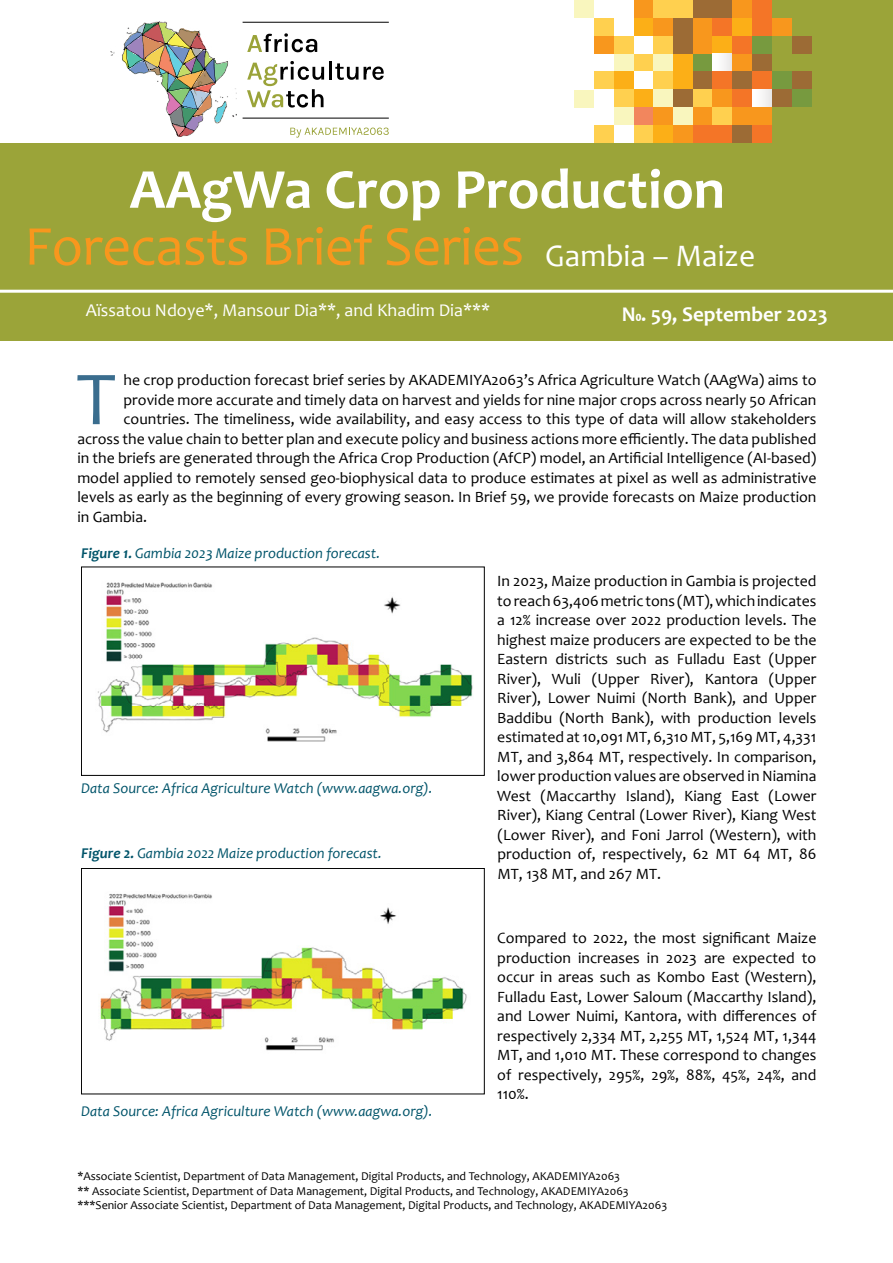
<style>
.page{position:relative;width:893px;height:1263px;background:#fff}
.page>*{position:absolute;margin:0;border:0;box-sizing:border-box;transform-origin:0 0}
.t1{font:77.1px "Candara";color:#3a6d8e}
.t2{font:700 57px "Candara";color:#fff}
.t3{font:56.7px "Candara";letter-spacing:-.01em;color:#f8971d}
.t4{font:31.5px "Candara";color:#fff}
.t5{font:700 21px "Candara";color:#fff}
.t6{font:18px "Candara";color:#fff}
.t7{font:15.75px/19.5px "Candara";color:#000;text-align:justify}
.t8{font:italic 15px "Candara";color:#01546a}
.t9{font:12px/14.4px "Candara";color:#000}
.s1{font-weight:700}
</style>
<div class="page">
<div style="left:673px;top:0;width:220px;height:143px;background:#9ba439"></div>
<div style="left:673px;top:0;width:20px;height:18px;background:#ffd04f"></div>
<div style="left:673px;top:107px;width:20px;height:18px;background:#f9f6be"></div>
<div style="left:673px;top:125px;width:20px;height:18px;background:#f8971d"></div>
<div style="left:693px;top:0;width:19px;height:18px;background:#9c6b35"></div>
<svg style="left:673px;top:18px;width:39px;height:89px;background:#c1882a"></svg>
<div style="left:693px;top:89px;width:19px;height:18px;background:#ffd04f"></div>
<div style="left:693px;top:107px;width:19px;height:18px;background:#f8971d"></div>
<div style="left:693px;top:125px;width:19px;height:18px;background:#f47527"></div>
<div style="left:712px;top:0;width:20px;height:18px;background:#9c6b35"></div>
<div style="left:712px;top:18px;width:20px;height:18px;background:#f47527"></div>
<div style="left:712px;top:36px;width:20px;height:18px;background:#fcaf17"></div>
<div style="left:712px;top:54px;width:20px;height:18px;background:#f7f7f6"></div>
<div style="left:712px;top:72px;width:20px;height:17px;background:#f47527"></div>
<div style="left:712px;top:89px;width:20px;height:18px;background:#f8971d"></div>
<div style="left:712px;top:107px;width:20px;height:18px;background:#ffd04f"></div>
<div style="left:712px;top:125px;width:20px;height:18px;background:#f47527"></div>
<div style="left:732px;top:0;width:20px;height:18px;background:#f8971d"></div>
<div style="left:732px;top:18px;width:20px;height:18px;background:#fcaf17"></div>
<div style="left:732px;top:107px;width:20px;height:18px;background:#f8971d"></div>
<svg style="left:732px;top:125px;width:20px;height:18px"></svg>
<div style="left:752px;top:0;width:20px;height:18px;background:#f47527"></div>
<div style="left:752px;top:18px;width:20px;height:18px;background:#f47527"></div>
<div style="left:772px;top:18px;width:20px;height:18px;background:#f8971d"></div>
<svg style="left:732px;top:36px;width:80px;height:71px"></svg>
<div style="left:752px;top:107px;width:20px;height:18px;background:#f8971d"></div>
<div style="left:752px;top:125px;width:20px;height:18px;background:#f47527"></div>
<div style="left:653px;top:0;width:20px;height:18px;background:#ffd04f"></div>
<div style="left:653px;top:18px;width:20px;height:18px;background:#f8971d"></div>
<div style="left:653px;top:36px;width:20px;height:18px;background:#ffd04f"></div>
<div style="left:653px;top:54px;width:20px;height:18px;background:#f9f6be"></div>
<div style="left:653px;top:72px;width:20px;height:17px;background:#ffd04f"></div>
<div style="left:653px;top:89px;width:20px;height:18px;background:#f9f6be"></div>
<div style="left:653px;top:107px;width:20px;height:18px;background:#f8971d"></div>
<div style="left:653px;top:125px;width:20px;height:18px;background:#fcaf17"></div>
<div style="left:633px;top:0;width:20px;height:18px;background:#f8971d"></div>
<div style="left:633px;top:18px;width:20px;height:18px;background:#fcaf17"></div>
<div style="left:633px;top:54px;width:20px;height:18px;background:#ffd04f"></div>
<div style="left:633px;top:89px;width:20px;height:18px;background:#fcaf17"></div>
<div style="left:633px;top:107px;width:20px;height:18px;background:#f2865d"></div>
<div style="left:633px;top:125px;width:20px;height:18px;background:#ffd04f"></div>
<div style="left:614px;top:0;width:20px;height:18px;background:#fff"></div>
<div style="left:614px;top:18px;width:20px;height:18px;background:#fff"></div>
<div style="left:614px;top:36px;width:20px;height:18px;background:#ffd04f"></div>
<div style="left:614px;top:54px;width:20px;height:18px;background:#f9f6be"></div>
<div style="left:614px;top:72px;width:20px;height:17px;background:#fcaf17"></div>
<div style="left:614px;top:89px;width:20px;height:18px;background:#ffd04f"></div>
<div style="left:594px;top:125px;width:20px;height:18px;background:#ffd04f"></div>
<div style="left:614px;top:107px;width:20px;height:18px;background:#f9f6be"></div>
<div style="left:614px;top:125px;width:20px;height:18px;background:#fff"></div>
<div style="left:594px;top:18px;width:20px;height:18px;background:#ffd04f"></div>
<div style="left:594px;top:36px;width:20px;height:18px;background:#f8971d"></div>
<div style="left:594px;top:72px;width:20px;height:17px;background:#ffd04f"></div>
<div style="left:574px;top:0;width:20px;height:18px;background:#f9f6be"></div>
<div style="left:575px;top:90px;width:19px;height:17px;background:#f9f6be"></div>
<div style="left:0;top:143px;width:893px;height:198px;background:#9ba439"></div>
<img style="left:97px;top:582px;width:376px;height:160px">
<div style="left:81px;top:567px;width:403px;height:209px;border:1px solid #000"></div>
<svg style="left:247px;top:33px;width:70px;height:19px"></svg>
<hr style="left:329px;top:62px;width:3px;height:18px;background:#010101">
<svg style="left:335px;top:63px;width:23px;height:17px"></svg>
<svg style="left:364px;top:66px;width:20px;height:14px"></svg>
<svg style="left:247px;top:61px;width:77px;height:47px"></svg>
<hr style="left:243px;top:22px;width:146px;height:1px;background:#010101">
<hr style="left:243px;top:118px;width:146px;height:1px;background:#010101">
<svg style="left:290px;top:128px;width:99px;height:10px"></svg>
<img style="left:123px;top:21px;width:104px;height:116px">
<hr style="left:0;top:290px;width:893px;height:3px;background:#fff">
<img style="left:100px;top:893px;width:367px;height:158px">
<div style="left:81px;top:868px;width:403px;height:226px;border:1px solid #000"></div>
<h2 class="t2" style="left:129px;top:153px;width:597px">AAgWa Crop Production</h2>
<h3 class="t3" style="left:24px;top:211px;width:501px">Forecasts Brief Series</h3>
<h3 class="t4" style="left:545px;top:236px;width:211px">Gambia – Maize</h3>
<p class="t6" style="left:86px;top:299px;width:406px">Aïssatou Ndoye*, Mansour Dia**, and Khadim Dia***</p>
<h3 class="t5" style="left:622px;top:301px;width:207px">N0. 59, September 2023</h3>
<h1 class="t1" style="left:77px;top:351px;width:41px">T</h1>
<p class="t7" style="left:124px;top:370px;width:694px">he crop production forecast brief series by AKADEMIYA2063’s Africa Agriculture Watch (AAgWa) aims to</p>
<p class="t7" style="left:124px;top:390px;width:694px">provide more accurate and timely data on harvest and yields for nine major crops across nearly 50 African</p>
<p class="t7" style="left:124px;top:409px;width:694px">countries. The timeliness, wide availability, and easy access to this type of data will allow stakeholders</p>
<p class="t7" style="left:77px;top:429px;width:741px">across the value chain to better plan and execute policy and business actions more efficiently. The data published</p>
<p class="t7" style="left:77px;top:448px;width:740px">in the briefs are generated through the Africa Crop Production (AfCP) model, an Artificial Intelligence (AI-based)</p>
<p class="t7" style="left:77px;top:468px;width:741px">model applied to remotely sensed geo-biophysical data to produce estimates at pixel as well as administrative</p>
<p class="t7" style="left:77px;top:487px;width:741px">levels as early as the beginning of every growing season. In Brief 59, we provide forecasts on Maize production</p>
<p class="t7" style="left:77px;top:507px;width:71px">in Gambia.</p>
<p class="t8" style="left:81px;top:543px;width:300px"><span class="s1">Figure 1.</span> Gambia 2023 Maize production forecast.</p>
<p class="t8" style="left:81px;top:779px;width:353px">Data Source: Africa Agriculture Watch (www.aagwa.org).</p>
<p class="t8" style="left:81px;top:843px;width:302px"><span class="s1">Figure 2.</span> Gambia 2022 Maize production forecast.</p>
<p class="t8" style="left:81px;top:1101px;width:353px">Data Source: Africa Agriculture Watch (www.aagwa.org).</p>
<p class="t7" style="left:497px;top:571px;width:321px">In 2023, Maize production in Gambia is projected to reach 63,406 metric tons (MT), which indicates a 12% increase over 2022 production levels. The highest maize producers are expected to be the Eastern districts such as Fulladu East (Upper River), Wuli (Upper River), Kantora (Upper River), Lower Nuimi (North Bank), and Upper Baddibu (North Bank), with production levels estimated at 10,091 MT, 6,310 MT, 5,169 MT, 4,331<br>MT, and 3,864 MT, respectively. In comparison, lower production values are observed in Niamina West (Maccarthy Island), Kiang East (Lower River), Kiang Central (Lower River), Kiang West (Lower River), and Foni Jarrol (Western), with production of, respectively, 62 MT 64 MT, 86<br>MT, 138 MT, and 267 MT.</p>
<p class="t7" style="left:497px;top:928px;width:321px">Compared to 2022, the most significant Maize production increases in 2023 are expected to occur in areas such as Kombo East (Western), Fulladu East, Lower Saloum (Maccarthy Island), and Lower Nuimi, Kantora, with differences of respectively 2,334 MT, 2,255 MT, 1,524 MT, 1,344<br>MT, and 1,010 MT. These correspond to changes of respectively, 295%, 29%, 88%, 45%, 24%, and 110%.</p>
<p class="t9" style="left:77px;top:1169px;width:591px">*Associate Scientist, Department of Data Management, Digital Products, and Technology, AKADEMIYA2063<br>** Associate Scientist, Department of Data Management, Digital Products, and Technology, AKADEMIYA2063 ***Senior Associate Scientist, Department of Data Management, Digital Products, and Technology, AKADEMIYA2063</p>
</div>
